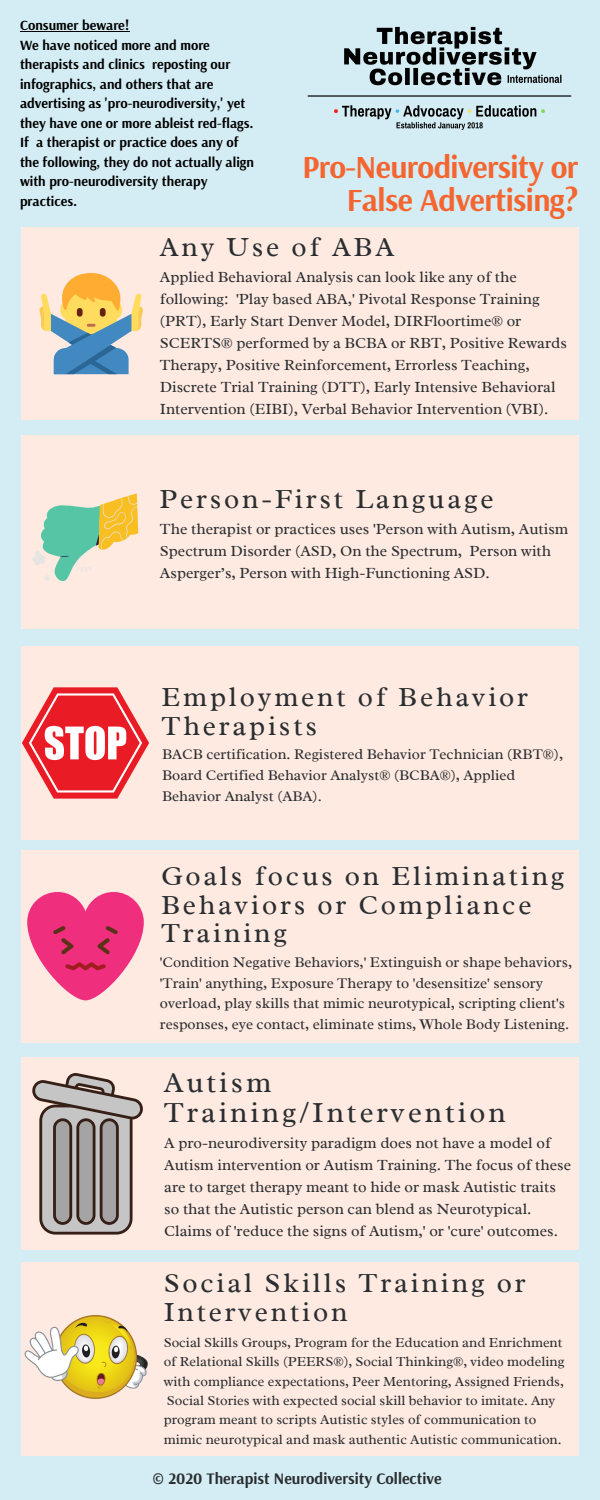
<style>
.page{position:relative;width:600px;height:1500px;background:#d4edf4}
.page>*{position:absolute;margin:0;border:0;box-sizing:border-box;transform-origin:0 0}
.t1{font:700 32px/32.2px "Arsenal";letter-spacing:-.02em;color:#f46530;text-align:right}
.t2{font:29.5px/30px "Radley";letter-spacing:.1em;color:#2a2e30}
.t3{font:28px/28.5px "Radley";letter-spacing:.1em;color:#2a2e30}
.t4{font:700 16px "Arsenal";color:#2a2e30}
.t5{font:15.7px/22px "Radley";color:#2a2e30}
.t6{font:15px/20.7px "Radley";color:#2a2e30}
.t7{font:14px/19.3px "Radley";color:#2a2e30}
.t8{font:700 14px/19.5px "Arsenal";color:#000}
</style>
<div class="page">
<div style="left:21px;top:227px;width:557px;height:193px;background:#ffeae2"></div>
<div style="left:21px;top:436px;width:557px;height:192px;background:#ffeae2"></div>
<div style="left:21px;top:646px;width:558px;height:193px;background:#ffeae2"></div>
<div style="left:21px;top:850px;width:558px;height:193px;background:#ffeae2"></div>
<div style="left:21px;top:1057px;width:558px;height:193px;background:#ffeae2"></div>
<div style="left:21px;top:1263px;width:558px;height:192px;background:#ffeae2"></div>
<img style="left:307px;top:26px;width:272px;height:224px">
<svg style="left:39px;top:273px;width:104px;height:101px"></svg>
<svg style="left:32px;top:1073px;width:111px;height:161px"></svg>
<hr style="left:20px;top:31px;width:110px;height:1px;background:#000">
<svg style="left:27px;top:892px;width:117px;height:108px"></svg>
<svg style="left:24px;top:1315px;width:124px;height:84px"></svg>
<svg style="left:22px;top:687px;width:127px;height:111px"></svg>
<svg style="left:32px;top:493px;width:106px;height:89px"></svg>
<p class="t8" style="left:20px;top:15px;width:235px">Consumer beware!<br>We have noticed more and more therapists and clinics reposting our infographics, and others that are advertising as 'pro-neurodiversity,' yet they have one or more ableist red-flags.<br>If a therapist or practice does any of the following, they do not actually align with pro-neurodiversity therapy practices.</p>
<h1 class="t1" style="left:302px;top:150px;width:277px">Pro-Neurodiversity or<br>False Advertising?</h1>
<h3 class="t3" style="left:160px;top:232px;width:236px">Any Use of ABA</h3>
<p class="t5" style="left:160px;top:265px;width:409px">Applied Behavioral Analysis can look like any of the following: 'Play based ABA,' Pivotal Response Training (PRT), Early Start Denver Model, DIRFloortime® or SCERTS® performed by a BCBA or RBT, Positive Rewards Therapy, Positive Reinforcement, Errorless Teaching, Discrete Trial Training (DTT), Early Intensive Behavioral Intervention (EIBI), Verbal Behavior Intervention (VBI).</p>
<h3 class="t3" style="left:159px;top:484px;width:336px">Person-First Language</h3>
<p class="t5" style="left:160px;top:518px;width:410px">The therapist or practices uses 'Person with Autism, Autism<br>Spectrum Disorder (ASD, On the Spectrum, Person with<br>Asperger’s, Person with High-Functioning ASD.</p>
<h3 class="t3" style="left:162px;top:683px;width:368px">Employment of Behavior<br>Therapists</h3>
<p class="t6" style="left:162px;top:744px;width:402px">BACB certification. Registered Behavior Technician (RBT®),<br>Board Certified Behavior Analyst® (BCBA®), Applied<br>Behavior Analyst (ABA).</p>
<h3 class="t3" style="left:161px;top:862px;width:405px">Goals focus on Eliminating<br>Behaviors or Compliance<br>Training</h3>
<p class="t6" style="left:160px;top:952px;width:414px">'Condition Negative Behaviors,' Extinguish or shape behaviors, 'Train' anything, Exposure Therapy to 'desensitize' sensory overload, play skills that mimic neurotypical, scripting client's responses, eye contact, eliminate stims, Whole Body Listening.</p>
<h2 class="t2" style="left:164px;top:1067px;width:343px">Autism<br>Training/Intervention</h2>
<p class="t5" style="left:164px;top:1132px;width:408px">A pro-neurodiversity paradigm does not have a model of Autism intervention or Autism Training. The focus of these are to target therapy meant to hide or mask Autistic traits so that the Autistic person can blend as Neurotypical.<br>Claims of 'reduce the signs of Autism,' or 'cure' outcomes.</p>
<h3 class="t3" style="left:164px;top:1269px;width:364px">Social Skills Training or<br>Intervention</h3>
<p class="t7" style="left:164px;top:1333px;width:402px">Social Skills Groups, Program for the Education and Enrichment of Relational Skills (PEERS®), Social Thinking®, video modeling with compliance expectations, Peer Mentoring, Assigned Friends, Social Stories with expected social skill behavior to imitate. Any program meant to scripts Autistic styles of communication to mimic neurotypical and mask authentic Autistic communication.</p>
<p class="t4" style="left:153px;top:1468px;width:290px">© 2020 Therapist Neurodiversity Collective</p>
</div>
